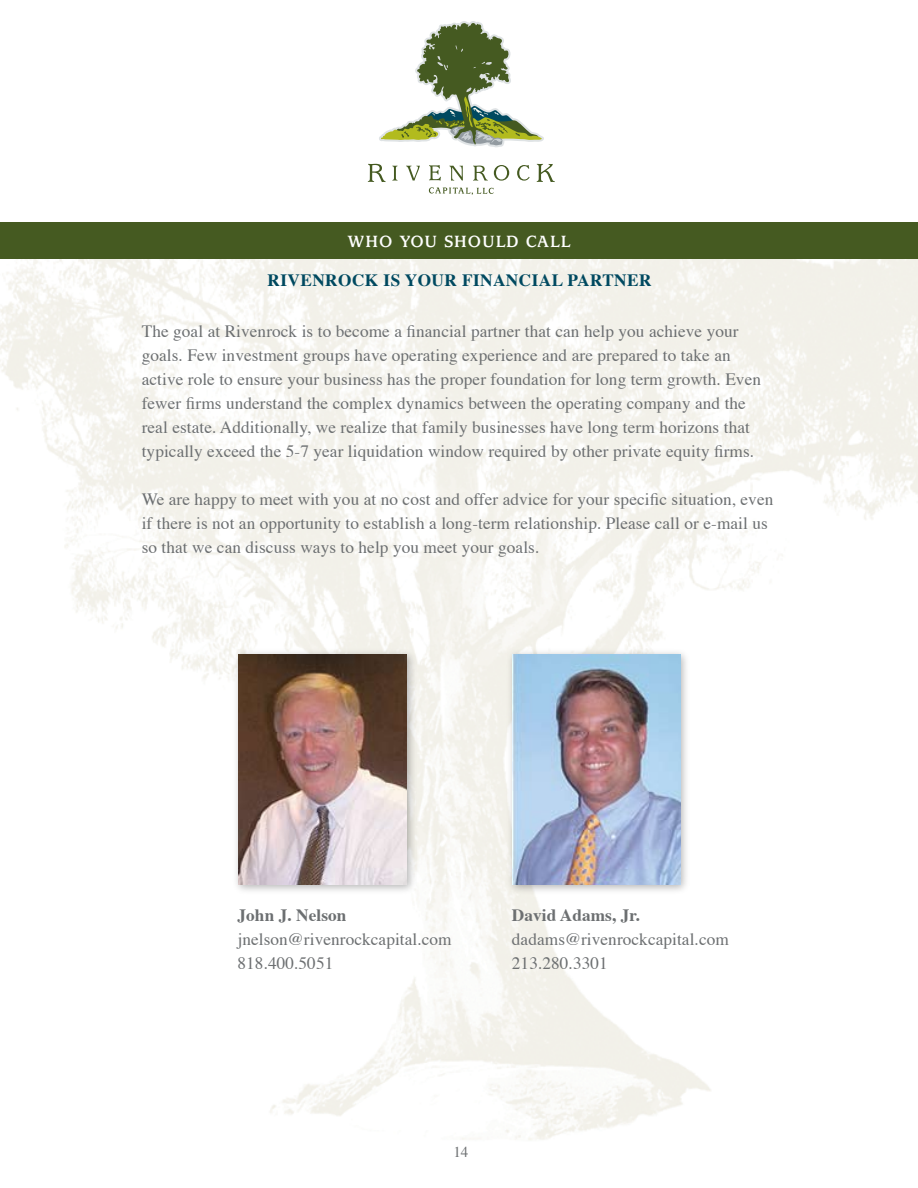
<style>
.page{position:relative;width:918px;height:1188px;background:#fff}
.page>*{position:absolute;margin:0;border:0;box-sizing:border-box;transform-origin:0 0}
.t1{font:700 18px "Usherwood";letter-spacing:.05em;color:#fff}
.t2{font:17.25px/24px "Times";letter-spacing:.005em;color:#6c6f71}
.t3{font:700 17.25px "Times";letter-spacing:.025em;color:#004960}
.t4{font:700 17.25px "Times";letter-spacing:.005em;color:#6c6f71}
.t5{font:15px "Times";color:#6c6f71}
</style>
<div class="page">
<img style="left:0;top:258px;width:918px;height:882px">
<div style="left:0;top:222px;width:918px;height:36px;background:#455a21"></div>
<svg style="left:368px;top:164px;width:18px;height:18px"></svg>
<svg style="left:392px;top:166px;width:6px;height:15px"></svg>
<svg style="left:406px;top:166px;width:14px;height:15px"></svg>
<svg style="left:429px;top:165px;width:12px;height:16px"></svg>
<svg style="left:449px;top:166px;width:14px;height:15px"></svg>
<svg style="left:473px;top:166px;width:15px;height:15px"></svg>
<svg style="left:494px;top:165px;width:15px;height:16px"></svg>
<svg style="left:517px;top:165px;width:13px;height:16px"></svg>
<svg style="left:537px;top:164px;width:18px;height:18px"></svg>
<svg style="left:429px;top:187px;width:65px;height:8px"></svg>
<svg style="left:379px;top:21px;width:165px;height:127px"></svg>
<div style="left:231px;top:648px;width:186px;height:248px;background:#000;opacity:.3"></div>
<img style="left:238px;top:655px;width:168px;height:229px">
<div style="left:505px;top:648px;width:186px;height:248px;background:#000;opacity:.3"></div>
<img style="left:512px;top:655px;width:168px;height:229px">
<p class="t1" style="left:348px;top:231px;width:224px">WHO YOU SHOULD CALL</p>
<p class="t3" style="left:268px;top:263px;width:381px">RIVENROCK IS YOUR FINANCIAL PARTNER</p>
<p class="t2" style="left:142px;top:318px;width:621px">The goal at Rivenrock is to become a financial partner that can help you achieve your goals. Few investment groups have operating experience and are prepared to take an active role to ensure your business has the proper foundation for long term growth. Even fewer firms understand the complex dynamics between the operating company and the real estate. Additionally, we realize that family businesses have long term horizons that typically exceed the 5-7 year liquidation window required by other private equity firms.</p>
<p class="t2" style="left:142px;top:486px;width:633px">We are happy to meet with you at no cost and offer advice for your specific situation, even if there is not an opportunity to establish a long-term relationship. Please call or e-mail us so that we can discuss ways to help you meet your goals.</p>
<p class="t4" style="left:238px;top:899px;width:110px">JOHN J. NELSON</p>
<p class="t4" style="left:512px;top:899px;width:130px">DAVID ADAMS, JR.</p>
<p class="t2" style="left:238px;top:926px;width:216px">jnelson@rivenrockcapital.com</p>
<p class="t2" style="left:512px;top:926px;width:218px">dadams@rivenrockcapital.com</p>
<p class="t2" style="left:238px;top:950px;width:97px">818.400.5051</p>
<p class="t2" style="left:512px;top:950px;width:97px">213.280.3301</p>
<p class="t5" style="left:453px;top:1138px;width:8px">14</p>
</div>
